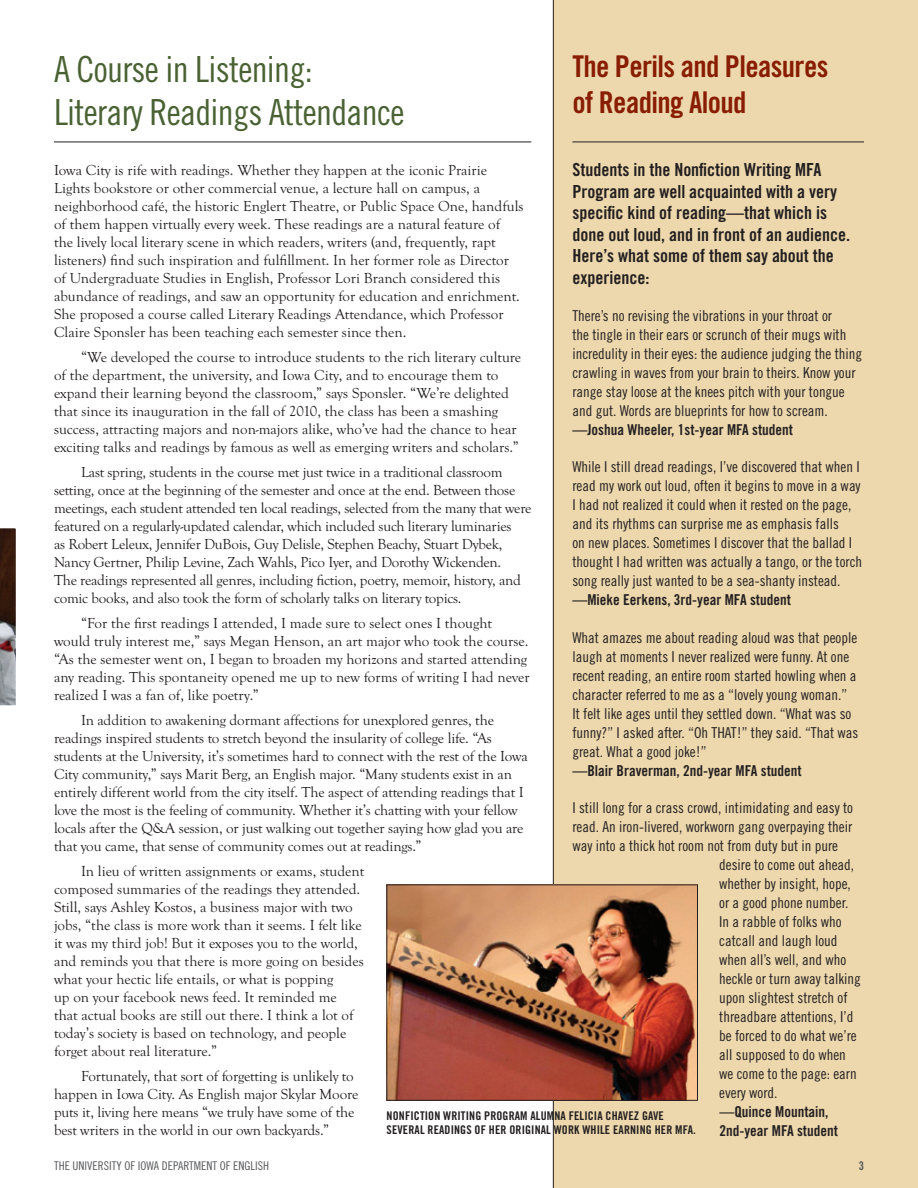
<style>
.page{position:relative;width:918px;height:1188px;background:#fff}
.page>*{position:absolute;margin:0;border:0;box-sizing:border-box;transform-origin:0 0}
.t1{font:36px/43.2px "Trade Gothic Cond Eighteen";letter-spacing:-.02em;color:#4a6233}
.t2{font:30px/36px "Trade Gothic Bold Cond Twenty";letter-spacing:-.02em;color:#891d02}
.t3{font:18px/21.6px "Trade Gothic Bold Cond Twenty";color:#231f20}
.t4{font:15px/18px "Goudy Old Sty T";color:#231f20}
.t5{font:15px/18.9px "Trade Gothic Cond Eighteen";color:#231f20}
.t6{font:15px/18.9px "Trade Gothic Bold Cond Twenty";color:#231f20}
.t7{font:12px/14.4px "Trade Gothic Bold Cond Twenty";letter-spacing:.01em;color:#231f20}
.t8{font:12px "Trade Gothic Cond Eighteen";color:#57585a}
.t9{font:12px "Trade Gothic Bold Cond Twenty";color:#57585a}
</style>
<div class="page">
<div style="left:553px;top:0;width:365px;height:1188px;background:#edd8ad"></div>
<hr style="left:54px;top:142px;width:477px;height:1px;background:#231f20">
<hr style="left:572px;top:142px;width:292px;height:1px;background:#231f20">
<img style="left:389px;top:887px;width:307px;height:212px">
<div style="left:387px;top:885px;width:311px;height:216px;border:1px solid #231f20"></div>
<img style="left:0;top:528px;width:16px;height:177px">
<h1 class="t1" style="left:54px;top:47px;width:352px">A Course in Listening:<br>Literary Readings Attendance</h1>
<h2 class="t2" style="left:572px;top:48px;width:258px">The Perils and Pleasures of Reading Aloud</h2>
<p class="t3" style="left:572px;top:159px;width:279px">Students in the Nonfiction Writing MFA Program are well acquainted with a very specific kind of reading—that which is done out loud, and in front of an audience.<br>Here’s what some of them say about the experience:</p>
<p class="t5" style="left:572px;top:306px;width:291px">There’s no revising the vibrations in your throat or<br>the tingle in their ears or scrunch of their mugs with incredulity in their eyes: the audience judging the thing crawling in waves from your brain to theirs. Know your range stay loose at the knees pitch with your tongue and gut. Words are blueprints for how to scream.</p>
<p class="t6" style="left:572px;top:420px;width:222px">—Joshua Wheeler, 1st-year MFA student</p>
<p class="t5" style="left:572px;top:457px;width:291px">While I still dread readings, I’ve discovered that when I read my work out loud, often it begins to move in a way I had not realized it could when it rested on the page, and its rhythms can surprise me as emphasis falls<br>on new places. Sometimes I discover that the ballad I thought I had written was actually a tango, or the torch song really just wanted to be a sea-shanty instead.</p>
<p class="t6" style="left:572px;top:590px;width:220px">—Mieke Eerkens, 3rd-year MFA student</p>
<p class="t5" style="left:572px;top:628px;width:288px">What amazes me about reading aloud was that people laugh at moments I never realized were funny. At one recent reading, an entire room started howling when a character referred to me as a “lovely young woman.” It felt like ages until they settled down. “What was so funny?” I asked after. “Oh THAT!” they said. “That was great. What a good joke!”</p>
<p class="t6" style="left:572px;top:761px;width:231px">—Blair Braverman, 2nd-year MFA student</p>
<p class="t5" style="left:572px;top:798px;width:282px">I still long for a crass crowd, intimidating and easy to</p>
<p class="t5" style="left:572px;top:817px;width:281px">read. An iron-livered, workworn gang overpaying their</p>
<p class="t5" style="left:572px;top:836px;width:267px">way into a thick hot room not from duty but in pure</p>
<p class="t5" style="left:719px;top:855px;width:136px">desire to come out ahead,</p>
<p class="t5" style="left:719px;top:874px;width:133px">whether by insight, hope,</p>
<p class="t5" style="left:719px;top:893px;width:129px">or a good phone number.</p>
<p class="t5" style="left:719px;top:912px;width:124px">In a rabble of folks who</p>
<p class="t5" style="left:719px;top:931px;width:120px">catcall and laugh loud</p>
<p class="t5" style="left:719px;top:950px;width:129px">when all’s well, and who</p>
<p class="t5" style="left:719px;top:969px;width:143px">heckle or turn away talking</p>
<p class="t5" style="left:719px;top:988px;width:130px">upon slightest stretch of</p>
<p class="t5" style="left:719px;top:1007px;width:136px">threadbare attentions, I’d</p>
<p class="t5" style="left:719px;top:1026px;width:139px">be forced to do what we’re</p>
<p class="t5" style="left:719px;top:1045px;width:128px">all supposed to do when</p>
<p class="t5" style="left:719px;top:1064px;width:139px">we come to the page: earn</p>
<p class="t5" style="left:719px;top:1083px;width:58px">every word.</p>
<p class="t6" style="left:719px;top:1102px;width:120px">—Quince Mountain,<br>2nd-year MFA student</p>
<p class="t4" style="left:54px;top:161px;width:471px">Iowa City is rife with readings. Whether they happen at the iconic Prairie Lights bookstore or other commercial venue, a lecture hall on campus, a neighborhood café, the historic Englert Theatre, or Public Space One, handfuls of them happen virtually every week. These readings are a natural feature of<br>the lively local literary scene in which readers, writers (and, frequently, rapt listeners) find such inspiration and fulfillment. In her former role as Director of Undergraduate Studies in English, Professor Lori Branch considered this abundance of readings, and saw an opportunity for education and enrichment.<br>She proposed a course called Literary Readings Attendance, which Professor Claire Sponsler has been teaching each semester since then.</p>
<p class="t4" style="left:54px;top:348px;width:469px;text-indent:27px">“We developed the course to introduce students to the rich literary culture of the department, the university, and Iowa City, and to encourage them to expand their learning beyond the classroom,” says Sponsler. “We’re delighted that since its inauguration in the fall of 2010, the class has been a smashing success, attracting majors and non-majors alike, who’ve had the chance to hear exciting talks and readings by famous as well as emerging writers and scholars.”</p>
<p class="t4" style="left:54px;top:463px;width:479px;text-indent:27px">Last spring, students in the course met just twice in a traditional classroom setting, once at the beginning of the semester and once at the end. Between those meetings, each student attended ten local readings, selected from the many that were featured on a regularly-updated calendar, which included such literary luminaries<br>as Robert Leleux, Jennifer DuBois, Guy Delisle, Stephen Beachy, Stuart Dybek, Nancy Gertner, Philip Levine, Zach Wahls, Pico Iyer, and Dorothy Wickenden.<br>The readings represented all genres, including fiction, poetry, memoir, history, and comic books, and also took the form of scholarly talks on literary topics.</p>
<p class="t4" style="left:54px;top:614px;width:477px;text-indent:27px">“For the first readings I attended, I made sure to select ones I thought would truly interest me,” says Megan Henson, an art major who took the course. “As the semester went on, I began to broaden my horizons and started attending any reading. This spontaneity opened me up to new forms of writing I had never realized I was a fan of, like poetry.”</p>
<p class="t4" style="left:54px;top:711px;width:475px;text-indent:27px">In addition to awakening dormant affections for unexplored genres, the readings inspired students to stretch beyond the insularity of college life. “As students at the University, it’s sometimes hard to connect with the rest of the Iowa City community,” says Marit Berg, an English major. “Many students exist in an entirely different world from the city itself. The aspect of attending readings that I love the most is the feeling of community. Whether it’s chatting with your fellow locals after the Q&amp;A session, or just walking out together saying how glad you are that you came, that sense of community comes out at readings.”</p>
<p class="t4" style="left:54px;top:862px;width:312px;text-indent:27px">In lieu of written assignments or exams, student composed summaries of the readings they attended.<br>Still, says Ashley Kostos, a business major with two jobs, “the class is more work than it seems. I felt like it was my third job! But it exposes you to the world, and reminds you that there is more going on besides what your hectic life entails, or what is popping<br>up on your facebook news feed. It reminded me<br>that actual books are still out there. I think a lot of today’s society is based on technology, and people forget about real literature.”</p>
<p class="t4" style="left:54px;top:1067px;width:306px;text-indent:27px">Fortunately, that sort of forgetting is unlikely to happen in Iowa City. As English major Skylar Moore puts it, living here means “we truly have some of the best writers in the world in our own backyards.”</p>
<p class="t7" style="left:387px;top:1108px;width:311px">Nonfiction Writing Program alumna Felicia Chavez gave several readings of her original work while earning her MFA.</p>
<p class="t8" style="left:54px;top:1159px;width:126px">The University of Iowa Departm</p>
<p class="t8" style="left:201px;top:1159px;width:55px">ent of English</p>
<p class="t9" style="left:859px;top:1159px;width:7px">3</p>
</div>
